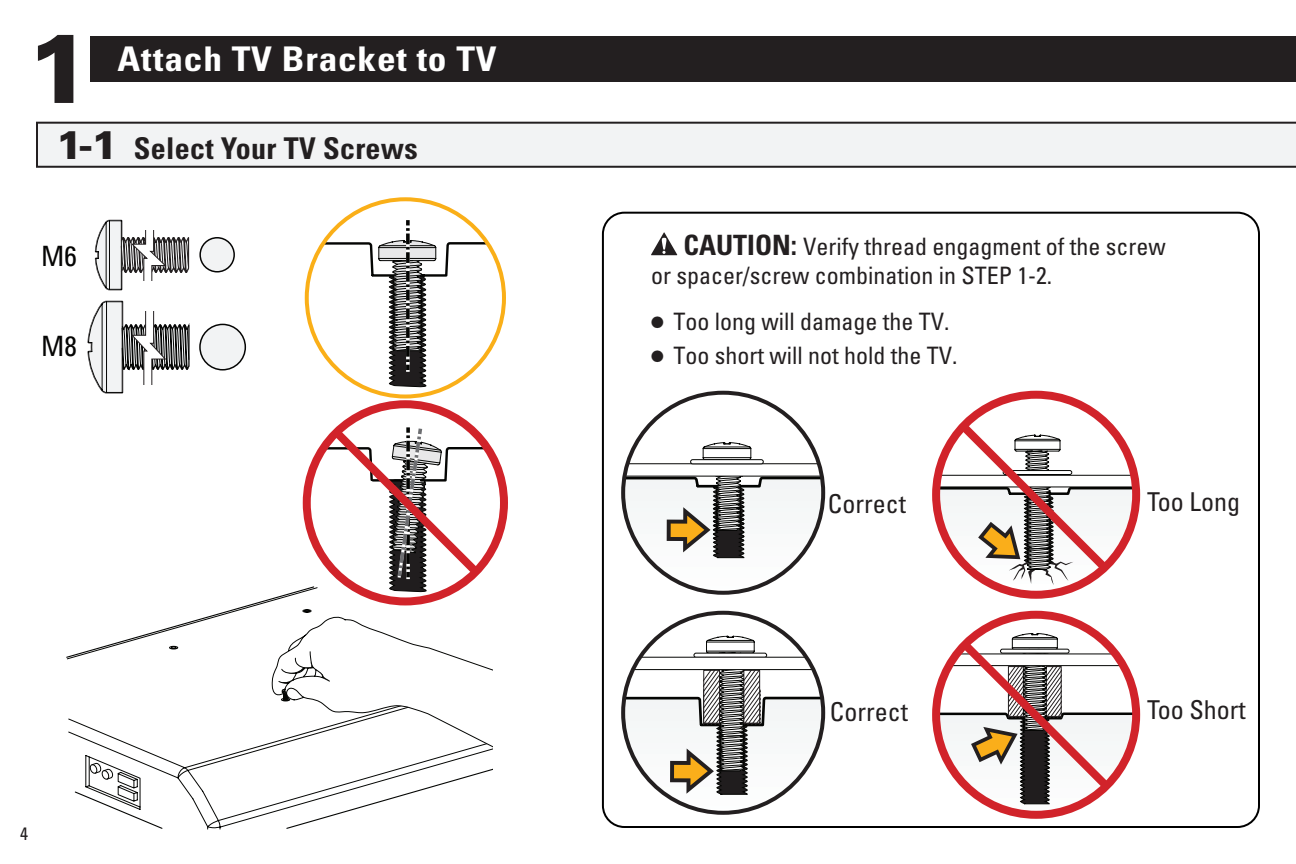
<style>
.page{position:relative;width:1296px;height:864px;background:#fff}
.page>*{position:absolute;margin:0;border:0;box-sizing:border-box;transform-origin:0 0}
.t1{font:900 98px "Univers LT Pro 75";color:#231f20}
.t2{font:700 condensed 34px "Univers LT Pro";letter-spacing:.02em;color:#fff;scale:1.1 1}
.t3{font:700 condensed 30px "Univers LT Pro";letter-spacing:.01em;color:#231f20}
.t4{font:condensed 28px "Univers LT Pro";color:#050504}
.t5{font:condensed 26px "Univers LT Pro";color:#231f20}
.t6{font:condensed 24px/28.8px "Univers LT Pro";color:#231f20}
.t7{font:condensed 18px "Univers LT Pro";color:#231f20}
.s1{font-family:"Univers LT Pro 75";font-weight:900;font-stretch:normal;font-size:40px}
.s2{font-weight:700;font-size:28px}
.s3{font-size:38px}
</style>
<div class="page">
<svg style="left:36px;top:122px;width:1260px;height:46px"></svg>
<svg style="left:307px;top:199px;width:197px;height:195px"></svg>
<div style="left:305px;top:197px;width:201px;height:202px;border:4px solid #faaf18;border-radius:50%"></div>
<div style="left:91px;top:36px;width:1205px;height:46px;background:#231f20"></div>
<svg style="left:651px;top:232px;width:26px;height:23px"></svg>
<svg style="left:623px;top:636px;width:200px;height:177px"></svg>
<svg style="left:623px;top:442px;width:200px;height:151px"></svg>
<hr style="left:691px;top:460px;width:72px;height:4px;background:#fff;border-radius:2px">
<div style="left:690px;top:459px;width:74px;height:5px;border:1px solid #040503;border-radius:2px"></div>
<div style="left:621px;top:391px;width:204px;height:204px;border:4px solid #231f20;border-radius:50%"></div>
<svg style="left:66px;top:588px;width:426px;height:242px"></svg>
<svg style="left:169px;top:646px;width:9px;height:3px"></svg>
<svg style="left:272px;top:609px;width:220px;height:149px"></svg>
<svg style="left:89px;top:763px;width:25px;height:17px"></svg>
<svg style="left:936px;top:615px;width:200px;height:200px"></svg>
<div style="left:932px;top:611px;width:208px;height:208px;border:8px solid #d1232a;border-radius:50%"></div>
<svg style="left:936px;top:633px;width:200px;height:182px"></svg>
<svg style="left:936px;top:395px;width:200px;height:200px"></svg>
<div style="left:932px;top:391px;width:208px;height:208px;border:8px solid #d1232a;border-radius:50%"></div>
<svg style="left:936px;top:416px;width:200px;height:179px"></svg>
<svg style="left:307px;top:404px;width:197px;height:197px"></svg>
<svg style="left:95px;top:220px;width:94px;height:70px"></svg>
<div style="left:200px;top:238px;width:34px;height:34px;background:#f2f3f4;border-radius:50%"></div>
<div style="left:199px;top:237px;width:36px;height:36px;border:2px solid #050504;border-radius:50%"></div>
<div style="left:143px;top:223px;width:14px;height:6px;background:#fff"></div>
<div style="left:141px;top:281px;width:14px;height:7px;background:#fff"></div>
<hr style="left:188px;top:238px;width:1px;height:30px;background:#231f20">
<svg style="left:87px;top:301px;width:103px;height:92px"></svg>
<div style="left:200px;top:324px;width:45px;height:46px;background:#f2f3f4;border-radius:50%"></div>
<div style="left:199px;top:324px;width:47px;height:47px;border:2px solid #050504;border-radius:50%"></div>
<div style="left:142px;top:303px;width:15px;height:8px;background:#fff"></div>
<div style="left:142px;top:386px;width:15px;height:7px;background:#fff"></div>
<hr style="left:189px;top:326px;width:1px;height:40px;background:#050605">
<h1 class="t1" style="left:27px;top:6px;width:67px">1</h1>
<h2 class="t2" style="left:118px;top:38px;width:346px">Attach TV Bracket to TV</h2>
<p class="t3" style="left:56px;top:130px;width:363px"><span class="s1">1-1</span> Select Your TV Screws</p>
<p class="t4" style="left:41px;top:238px;width:37px">M6</p>
<p class="t4" style="left:41px;top:328px;width:37px">M8</p>
<p class="t7" style="left:20px;top:822px;width:9px">4</p>
<p class="t6" style="left:651px;top:232px;width:516px;text-indent:32px"><span class="s2">CAUTION:</span> Verify thread engagment of the screw or spacer/screw combination in STEP 1-2.</p>
<p class="t6" style="left:651px;top:306px;width:300px"><span class="s3">•</span> Too long will damage the TV.</p>
<p class="t6" style="left:651px;top:340px;width:308px"><span class="s3">•</span> Too short will not hold the TV.</p>
<p class="t5" style="left:828px;top:487px;width:79px">Correct</p>
<p class="t5" style="left:1147px;top:485px;width:94px">Too Long</p>
<p class="t5" style="left:830px;top:695px;width:79px">Correct</p>
<p class="t5" style="left:1147px;top:693px;width:100px">Too Short</p>
</div>
